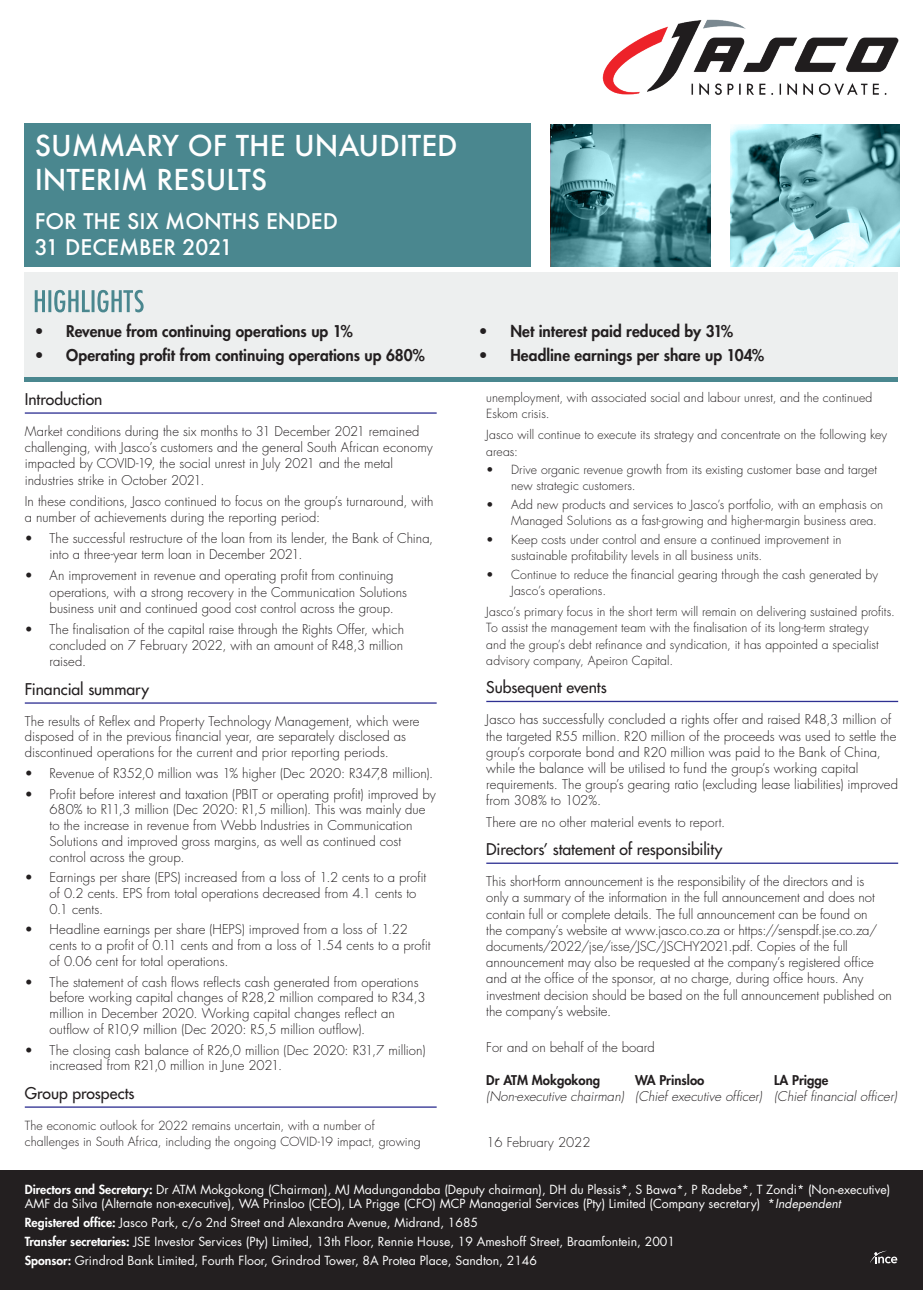
<style>
.page{position:relative;width:923px;height:1290px;background:#fff}
.page>*{position:absolute;margin:0;border:0;box-sizing:border-box;transform-origin:0 0}
.t1{font:500 28px/33.6px "Futura";color:#fff}
.t2{font:500 21px/25.2px "Futura";color:#fff}
.t3{font:800 15.75px "Futura Std";letter-spacing:.005em;color:#231f20}
.t4{font:500 15.75px "Futura Std";color:#231f20}
.t5{font:300 13.12px/16.1px "Futura Std";color:#231f20}
.t6{font:italic 300 13.12px "Futura Std";color:#231f20}
.t7{font:800 13.12px "Futura Std";color:#231f20}
.t8{font:300 12.25px/16.1px "Futura Std";letter-spacing:.005em;color:#231f20}
.t9{font:12.25px/18.9px "Futura Std";color:#fff}
.s1{font-weight:800}
.s2{font-style:italic}
</style>
<div class="page">
<div style="left:25px;top:273px;width:873px;height:109px;background:#edefef"></div>
<div style="left:0;top:1171px;width:923px;height:119px;background:#231f20"></div>
<hr style="left:25px;top:412px;width:412px;height:2px;background:#2e3092">
<hr style="left:25px;top:702px;width:412px;height:2px;background:#2e3092">
<hr style="left:25px;top:1106px;width:412px;height:2px;background:#2e3092">
<hr style="left:486px;top:701px;width:412px;height:1px;background:#2e3092">
<hr style="left:486px;top:862px;width:412px;height:2px;background:#2e3092">
<svg style="left:870px;top:1251px;width:27px;height:12px"></svg>
<svg style="left:35px;top:290px;width:109px;height:22px"></svg>
<img style="left:602px;top:20px;width:296px;height:76px">
<svg style="left:730px;top:124px;width:169px;height:142px;background:#89bec6"></svg>
<svg style="left:551px;top:124px;width:159px;height:142px;background:#619ca4"></svg>
<div style="left:25px;top:123px;width:506px;height:144px;background:#4a878f"></div>
<div style="left:25px;top:377px;width:873px;height:5px;background:#4a878f"></div>
<h1 class="t1" style="left:35px;top:129px;width:424px">SUMMARY OF THE UNAUDITED<br>INTERIM RESULTS</h1>
<h2 class="t2" style="left:35px;top:209px;width:305px">FOR THE SIX MONTHS ENDED<br>31 DECEMBER 2021</h2>
<p class="t3" style="left:35px;top:321px;width:319px">• Revenue from continuing operations up 1%</p>
<p class="t3" style="left:35px;top:345px;width:391px">• Operating profit from continuing operations up 680%</p>
<p class="t4" style="left:25px;top:389px;width:79px">Introduction</p>
<p class="t5" style="left:25px;top:424px;width:409px">Market conditions during the six months to 31 December 2021 remained challenging, with Jasco’s customers and the general South African economy impacted by COVID-19, the social unrest in July 2021 and the metal industries strike in October 2021.</p>
<p class="t5" style="left:25px;top:493px;width:410px">In these conditions, Jasco continued to focus on the group’s turnaround, with a number of achievements during the reporting period:</p>
<p class="t5" style="left:50px;top:531px;width:385px;text-indent:-25px">• The successful restructure of the loan from its lender, the Bank of China, into a three-year term loan in December 2021.</p>
<p class="t5" style="left:50px;top:568px;width:359px;text-indent:-25px">• An improvement in revenue and operating profit from continuing operations, with a strong recovery in the Communication Solutions business unit and continued good cost control across the group.</p>
<p class="t5" style="left:50px;top:621px;width:356px;text-align:justify;text-indent:-25px">• The finalisation of the capital raise through the Rights Offer, which concluded on 7 February 2022, with an amount of R48,3 million raised.</p>
<p class="t4" style="left:25px;top:679px;width:126px">Financial summary</p>
<p class="t5" style="left:25px;top:713px;width:396px">The results of Reflex and Property Technology Management, which were disposed of in the previous financial year, are separately disclosed as discontinued operations for the current and prior reporting periods.</p>
<p class="t5" style="left:25px;top:765px;width:410px">• Revenue of R352,0 million was 1% higher (Dec 2020: R347,8 million).</p>
<p class="t5" style="left:50px;top:786px;width:388px;text-indent:-25px">• Profit before interest and taxation (PBIT or operating profit) improved by 680% to R11,3 million (Dec 2020: R1,5 million). This was mainly due to the increase in revenue from Webb Industries in Communication Solutions and improved gross margins, as well as continued cost control across the group.</p>
<p class="t5" style="left:50px;top:870px;width:378px;text-indent:-25px">• Earnings per share (EPS) increased from a loss of 1.2 cents to a profit of 0.2 cents. EPS from total operations decreased from 4.1 cents to<br>0.1 cents.</p>
<p class="t5" style="left:50px;top:922px;width:382px;text-indent:-25px">• Headline earnings per share (HEPS) improved from a loss of 1.22 cents to a profit of 0.11 cents and from a loss of 1.54 cents to a profit of 0.06 cent for total operations.</p>
<p class="t5" style="left:50px;top:974px;width:377px;text-indent:-25px">• The statement of cash flows reflects cash generated from operations before working capital changes of R28,2 million compared to R34,3 million in December 2020. Working capital changes reflect an outflow of R10,9 million (Dec 2020: R5,5 million outflow).</p>
<p class="t5" style="left:50px;top:1042px;width:377px;text-indent:-25px">• The closing cash balance of R26,0 million (Dec 2020: R31,7 million) increased from R21,0 million in June 2021.</p>
<p class="t4" style="left:25px;top:1083px;width:111px">Group prospects</p>
<p class="t8" style="left:25px;top:1118px;width:397px">The economic outlook for 2022 remains uncertain, with a number of challenges in South Africa, including the ongoing COVID-19 impact, growing</p>
<p class="t3" style="left:479px;top:321px;width:256px">• Net interest paid reduced by 31%</p>
<p class="t3" style="left:479px;top:345px;width:287px">• Headline earnings per share up 104%</p>
<p class="t8" style="left:486px;top:390px;width:388px">unemployment, with associated social and labour unrest, and the continued<br>Eskom crisis.</p>
<p class="t8" style="left:486px;top:427px;width:402px">Jasco will continue to execute its strategy and concentrate on the following key areas:</p>
<p class="t8" style="left:511px;top:462px;width:367px;text-indent:-25px">• Drive organic revenue growth from its existing customer base and target new strategic customers.</p>
<p class="t8" style="left:511px;top:497px;width:374px;text-indent:-25px">• Add new products and services to Jasco’s portfolio, with an emphasis on<br>Managed Solutions as a fast-growing and higher-margin business area.</p>
<p class="t8" style="left:511px;top:532px;width:332px;text-indent:-25px">• Keep costs under control and ensure a continued improvement in sustainable profitability levels in all business units.</p>
<p class="t8" style="left:511px;top:567px;width:368px;text-indent:-25px">• Continue to reduce the financial gearing through the cash generated by<br>Jasco’s operations.</p>
<p class="t8" style="left:486px;top:604px;width:410px">Jasco’s primary focus in the short term will remain on delivering sustained profits.<br>To assist the management team with the finalisation of its long-term strategy<br>and the group’s debt refinance and syndication, it has appointed a specialist advisory company, Apeiron Capital.</p>
<p class="t4" style="left:486px;top:678px;width:122px">Subsequent events</p>
<p class="t5" style="left:486px;top:712px;width:413px">Jasco has successfully concluded a rights offer and raised R48,3 million of the targeted R55 million. R20 million of the proceeds was used to settle the group’s corporate bond and R20 million was paid to the Bank of China, while the balance will be utilised to fund the group’s working capital requirements. The group’s gearing ratio (excluding lease liabilities) improved from 308% to 102%.</p>
<p class="t5" style="left:486px;top:814px;width:240px">There are no other material events to report.</p>
<p class="t4" style="left:486px;top:839px;width:238px">Directors’ statement of responsibility</p>
<p class="t5" style="left:486px;top:874px;width:407px">This short-form announcement is the responsibility of the directors and is<br>only a summary of the information in the full announcement and does not contain full or complete details. The full announcement can be found on<br>the company’s website at www.jasco.co.za or https://senspdf.jse.co.za/ documents/2022/jse/isse/JSC/JSCHY2021.pdf. Copies of the full announcement may also be requested at the company’s registered office and at the office of the sponsor, at no charge, during office hours. Any investment decision should be based on the full announcement published on the company’s website.</p>
<p class="t5" style="left:486px;top:1039px;width:170px">For and on behalf of the board</p>
<p class="t7" style="left:486px;top:1072px;width:115px">Dr ATM Mokgokong</p>
<p class="t7" style="left:635px;top:1072px;width:71px">WA Prinsloo</p>
<p class="t7" style="left:774px;top:1072px;width:56px">LA Prigge</p>
<p class="t6" style="left:486px;top:1088px;width:412px">(Non-executive chairman) (Chief executive officer) (Chief financial officer)</p>
<p class="t5" style="left:486px;top:1134px;width:106px">16 February 2022</p>
<p class="t9" style="left:25px;top:1183px;width:867px;line-height:14px"><span class="s1">Directors and Secretary:</span> Dr ATM Mokgokong (Chairman), MJ Madungandaba (Deputy chairman), DH du Plessis*, S Bawa*, P Radebe*, T Zondi* (Non-executive)<br>AMF da Silva (Alternate non-executive), WA Prinsloo (CEO), LA Prigge (CFO) MCP Managerial Services (Pty) Limited (Company secretary) *<span class="s2">Independent</span></p>
<p class="t9" style="left:25px;top:1213px;width:652px"><span class="s1">Registered office:</span> Jasco Park, c/o 2nd Street and Alexandra Avenue, Midrand, 1685<br><span class="s1">Transfer secretaries:</span> JSE Investor Services (Pty) Limited, 13th Floor, Rennie House, 19 Ameshoff Street, Braamfontein, 2001<br><span class="s1">Sponsor:</span> Grindrod Bank Limited, Fourth Floor, Grindrod Tower, 8A Protea Place, Sandton, 2146</p>
</div>
